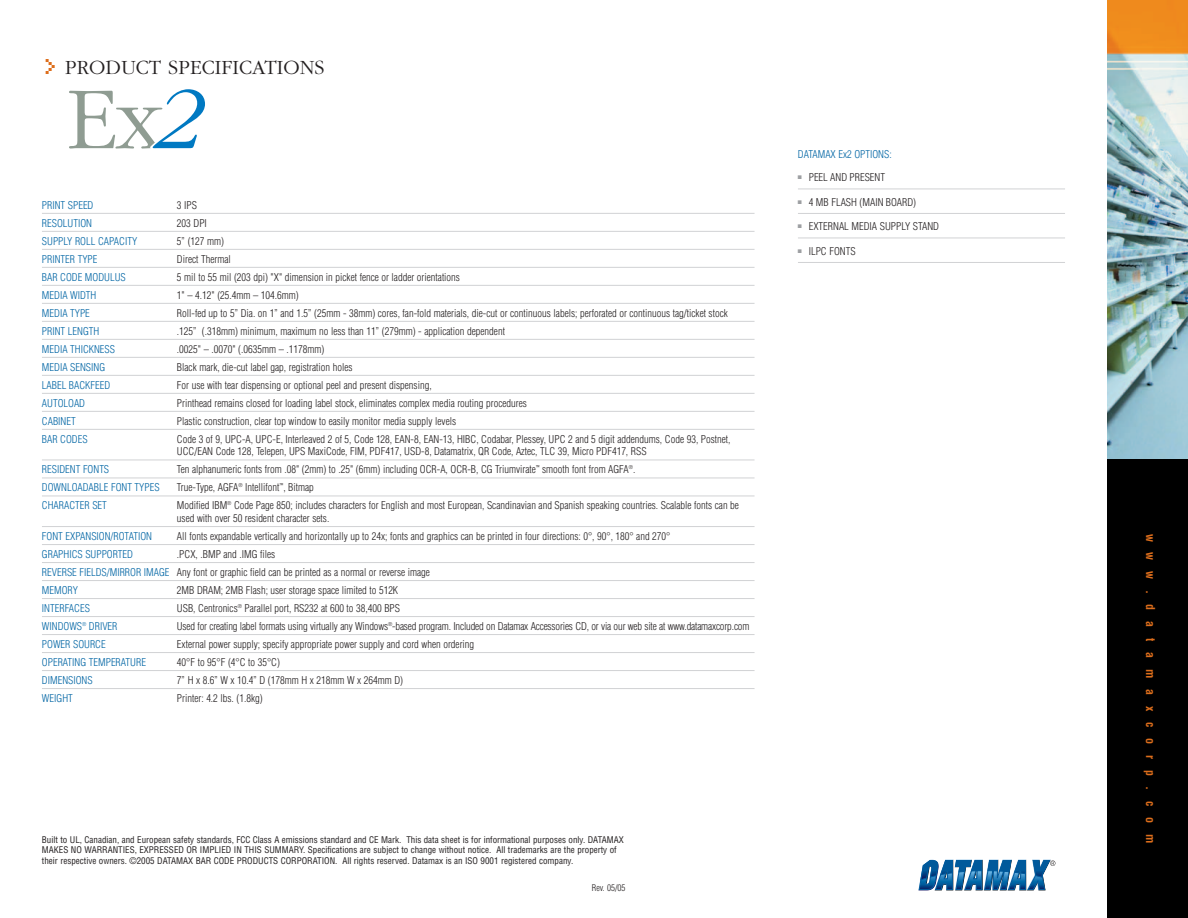
<style>
.page{position:relative;width:1188px;height:918px;background:#fff}
.page>*{position:absolute;margin:0;border:0;box-sizing:border-box;transform-origin:0 0}
.t1{font:300 21px "Garamond";color:#231f20}
.t2{font:700 condensed 12px "Helvetica";letter-spacing:.9em;color:#dd6e1c}
.t3{font:300 condensed 10.5px/12.6px "Helvetica";color:#231f20}
.t4{font:300 condensed 10.5px "Helvetica";color:#0065a4}
.t5{font:condensed 9px/10.8px "Helvetica";color:#231f20}
.t6{font:300 condensed 9px "Helvetica";color:#231f20}
.s1{font-family:"MINI7";font-weight:400;color:#dd6e1c}
.s2{color:#0065a4}
</style>
<div class="page">
<img style="left:1107px;top:0;width:81px;height:459px">
<div style="left:1107px;top:459px;width:81px;height:459px;background:#000"></div>
<svg style="left:918px;top:860px;width:137px;height:31px"></svg>
<hr style="left:798px;top:189px;width:267px;height:1px;background:#d1d2d4">
<hr style="left:798px;top:213px;width:267px;height:1px;background:#d1d2d4">
<hr style="left:798px;top:238px;width:267px;height:1px;background:#d1d2d4">
<hr style="left:798px;top:262px;width:267px;height:1px;background:#d1d2d4">
<hr style="left:42px;top:213px;width:713px;height:1px;background:#d1d2d4">
<hr style="left:42px;top:231px;width:713px;height:1px;background:#d1d2d4">
<hr style="left:42px;top:249px;width:713px;height:1px;background:#d1d2d4">
<hr style="left:42px;top:267px;width:713px;height:1px;background:#d1d2d4">
<hr style="left:42px;top:285px;width:713px;height:1px;background:#d1d2d4">
<hr style="left:42px;top:303px;width:713px;height:1px;background:#d1d2d4">
<hr style="left:42px;top:321px;width:713px;height:1px;background:#d1d2d4">
<hr style="left:42px;top:339px;width:713px;height:1px;background:#d1d2d4">
<hr style="left:42px;top:357px;width:713px;height:1px;background:#d1d2d4">
<hr style="left:42px;top:375px;width:713px;height:1px;background:#d1d2d4">
<hr style="left:42px;top:393px;width:713px;height:1px;background:#d1d2d4">
<hr style="left:42px;top:411px;width:713px;height:1px;background:#d1d2d4">
<hr style="left:42px;top:429px;width:713px;height:1px;background:#d1d2d4">
<hr style="left:42px;top:460px;width:713px;height:1px;background:#d1d2d4">
<hr style="left:42px;top:478px;width:713px;height:1px;background:#d1d2d4">
<hr style="left:42px;top:496px;width:713px;height:1px;background:#d1d2d4">
<hr style="left:42px;top:526px;width:713px;height:1px;background:#d1d2d4">
<hr style="left:42px;top:544px;width:713px;height:1px;background:#d1d2d4">
<hr style="left:42px;top:562px;width:713px;height:1px;background:#d1d2d4">
<hr style="left:42px;top:580px;width:713px;height:1px;background:#d1d2d4">
<hr style="left:42px;top:598px;width:713px;height:1px;background:#d1d2d4">
<hr style="left:42px;top:616px;width:713px;height:1px;background:#d1d2d4">
<hr style="left:42px;top:634px;width:713px;height:1px;background:#d1d2d4">
<hr style="left:42px;top:652px;width:713px;height:1px;background:#d1d2d4">
<hr style="left:42px;top:670px;width:713px;height:1px;background:#d1d2d4">
<hr style="left:42px;top:688px;width:713px;height:1px;background:#d1d2d4">
<svg style="left:69px;top:89px;width:136px;height:60px"></svg>
<h1 class="t1" style="left:43px;top:55px;width:283px"><span class="s1">&gt;</span> PRODUCT SPECIFICATIONS</h1>
<p class="t4" style="left:42px;top:199px;width:53px">PRINT SPEED</p>
<p class="t3" style="left:177px;top:199px;width:22px">3 IPS</p>
<p class="t4" style="left:42px;top:217px;width:52px">RESOLUTION</p>
<p class="t3" style="left:177px;top:217px;width:31px">203 DPI</p>
<p class="t4" style="left:42px;top:235px;width:97px">SUPPLY ROLL CAPACITY</p>
<p class="t3" style="left:177px;top:235px;width:49px">5” (127 mm)</p>
<p class="t4" style="left:42px;top:253px;width:57px">PRINTER TYPE</p>
<p class="t3" style="left:177px;top:253px;width:55px">Direct Thermal</p>
<p class="t4" style="left:42px;top:271px;width:85px">BAR CODE MODULUS</p>
<p class="t3" style="left:177px;top:271px;width:285px">5 mil to 55 mil (203 dpi) "X" dimension in picket fence or ladder orientations</p>
<p class="t4" style="left:42px;top:289px;width:56px">MEDIA WIDTH</p>
<p class="t3" style="left:177px;top:289px;width:123px">1" – 4.12" (25.4mm – 104.6mm)</p>
<p class="t4" style="left:42px;top:307px;width:50px">MEDIA TYPE</p>
<p class="t3" style="left:177px;top:307px;width:552px">Roll-fed up to 5” Dia. on 1” and 1.5” (25mm - 38mm) cores, fan-fold materials, die-cut or continuous labels; perforated or continuous tag/ticket stock</p>
<p class="t4" style="left:42px;top:325px;width:59px">PRINT LENGTH</p>
<p class="t3" style="left:177px;top:325px;width:330px">.125” (.318mm) minimum, maximum no less than 11” (279mm) - application dependent</p>
<p class="t4" style="left:42px;top:343px;width:75px">MEDIA THICKNESS</p>
<p class="t3" style="left:177px;top:343px;width:149px">.0025" – .0070" (.0635mm – .1178mm)</p>
<p class="t4" style="left:42px;top:361px;width:65px">MEDIA SENSING</p>
<p class="t3" style="left:177px;top:361px;width:177px">Black mark, die-cut label gap, registration holes</p>
<p class="t4" style="left:42px;top:379px;width:70px">LABEL BACKFEED</p>
<p class="t3" style="left:177px;top:379px;width:256px">For use with tear dispensing or optional peel and present dispensing,</p>
<p class="t4" style="left:42px;top:397px;width:45px">AUTOLOAD</p>
<p class="t3" style="left:177px;top:397px;width:352px">Printhead remains closed for loading label stock, eliminates complex media routing procedures</p>
<p class="t4" style="left:42px;top:415px;width:35px">CABINET</p>
<p class="t3" style="left:177px;top:415px;width:281px">Plastic construction, clear top window to easily monitor media supply levels</p>
<p class="t4" style="left:42px;top:433px;width:47px">BAR CODES</p>
<p class="t3" style="left:177px;top:433px;width:555px">Code 3 of 9, UPC-A, UPC-E, Interleaved 2 of 5, Code 128, EAN-8, EAN-13, HIBC, Codabar, Plessey, UPC 2 and 5 digit addendums, Code 93, Postnet,<br>UCC/EAN Code 128, Telepen, UPS MaxiCode, FIM, PDF417, USD-8, Datamatrix, QR Code, Aztec, TLC 39, Micro PDF417, RSS</p>
<p class="t4" style="left:42px;top:464px;width:69px">RESIDENT FONTS</p>
<p class="t3" style="left:177px;top:463px;width:460px">Ten alphanumeric fonts from .08" (2mm) to .25" (6mm) including OCR-A, OCR-B, CG Triumvirate<sup>™</sup> smooth font from AGFA<sup>®</sup>.</p>
<p class="t4" style="left:42px;top:482px;width:119px">DOWNLOADABLE FONT TYPES</p>
<p class="t3" style="left:177px;top:481px;width:138px">True-Type, AGFA<sup>®</sup> Intellifont<sup>™</sup>, Bitmap</p>
<p class="t4" style="left:42px;top:500px;width:66px">CHARACTER SET</p>
<p class="t3" style="left:177px;top:499px;width:564px">Modified IBM<sup>®</sup> Code Page 850; includes characters for English and most European, Scandinavian and Spanish speaking countries. Scalable fonts can be used with over 50 resident character sets.</p>
<p class="t4" style="left:42px;top:530px;width:112px">FONT EXPANSION/ROTATION</p>
<p class="t3" style="left:177px;top:530px;width:495px">All fonts expandable vertically and horizontally up to 24x; fonts and graphics can be printed in four directions: 0°, 90°, 180° and 270°</p>
<p class="t4" style="left:42px;top:548px;width:93px">GRAPHICS SUPPORTED</p>
<p class="t3" style="left:42px;top:545px;width:390px;line-height:18px;text-indent:135px">.PCX, .BMP and .IMG files<br><span class="s2">REVERSE FIELDS/MIRROR IMAGE</span> Any font or graphic field can be printed as a normal or reverse image<br><span class="s2">MEMORY</span></p>
<p class="t3" style="left:177px;top:584px;width:223px">2MB DRAM; 2MB Flash; user storage space limited to 512K</p>
<p class="t4" style="left:42px;top:602px;width:50px">INTERFACES</p>
<p class="t3" style="left:177px;top:602px;width:225px">USB, Centronics<sup>®</sup> Parallel port, RS232 at 600 to 38,400 BPS</p>
<p class="t4" style="left:42px;top:620px;width:77px">WINDOWS<sup>®</sup> DRIVER</p>
<p class="t3" style="left:177px;top:620px;width:574px">Used for creating label formats using virtually any Windows<sup>®</sup>-based program. Included on Datamax Accessories CD, or via our web site at www.datamaxcorp.com</p>
<p class="t4" style="left:42px;top:638px;width:65px">POWER SOURCE</p>
<p class="t3" style="left:177px;top:638px;width:299px">External power supply; specify appropriate power supply and cord when ordering</p>
<p class="t4" style="left:42px;top:656px;width:106px">OPERATING TEMPERATURE</p>
<p class="t3" style="left:177px;top:656px;width:105px">40°F to 95°F (4°C to 35°C)</p>
<p class="t4" style="left:42px;top:674px;width:52px">DIMENSIONS</p>
<p class="t3" style="left:177px;top:674px;width:228px">7” H x 8.6” W x 10.4” D (178mm H x 218mm W x 264mm D)</p>
<p class="t4" style="left:42px;top:692px;width:32px">WEIGHT</p>
<p class="t3" style="left:177px;top:692px;width:87px">Printer: 4.2 lbs. (1.8kg)</p>
<p class="t4" style="left:798px;top:148px;width:95px">DATAMAX Ex2 OPTIONS:</p>
<p class="t3" style="left:798px;top:171px;width:89px"><sup>■</sup> PEEL AND PRESENT</p>
<p class="t3" style="left:798px;top:196px;width:120px"><sup>■</sup> 4 MB FLASH (MAIN BOARD)</p>
<p class="t3" style="left:798px;top:220px;width:143px"><sup>■</sup> EXTERNAL MEDIA SUPPLY STAND</p>
<p class="t3" style="left:798px;top:245px;width:59px"><sup>■</sup> ILPC FONTS</p>
<p class="t5" style="left:42px;top:834px;width:583px">Built to UL, Canadian, and European safety standards, FCC Class A emissions standard and CE Mark. This data sheet is for informational purposes only. DATAMAX<br>MAKES NO WARRANTIES, EXPRESSED OR IMPLIED IN THIS SUMMARY. Specifications are subject to change without notice. All trademarks are the property of their respective owners. ©2005 DATAMAX BAR CODE PRODUCTS CORPORATION. All rights reserved. Datamax is an ISO 9001 registered company.</p>
<p class="t6" style="left:592px;top:883px;width:35px">Rev. 05/05</p>
<p class="t2" style="left:1157px;top:534px;width:311px;rotate:90deg">www.datamaxcorp.com</p>
</div>
